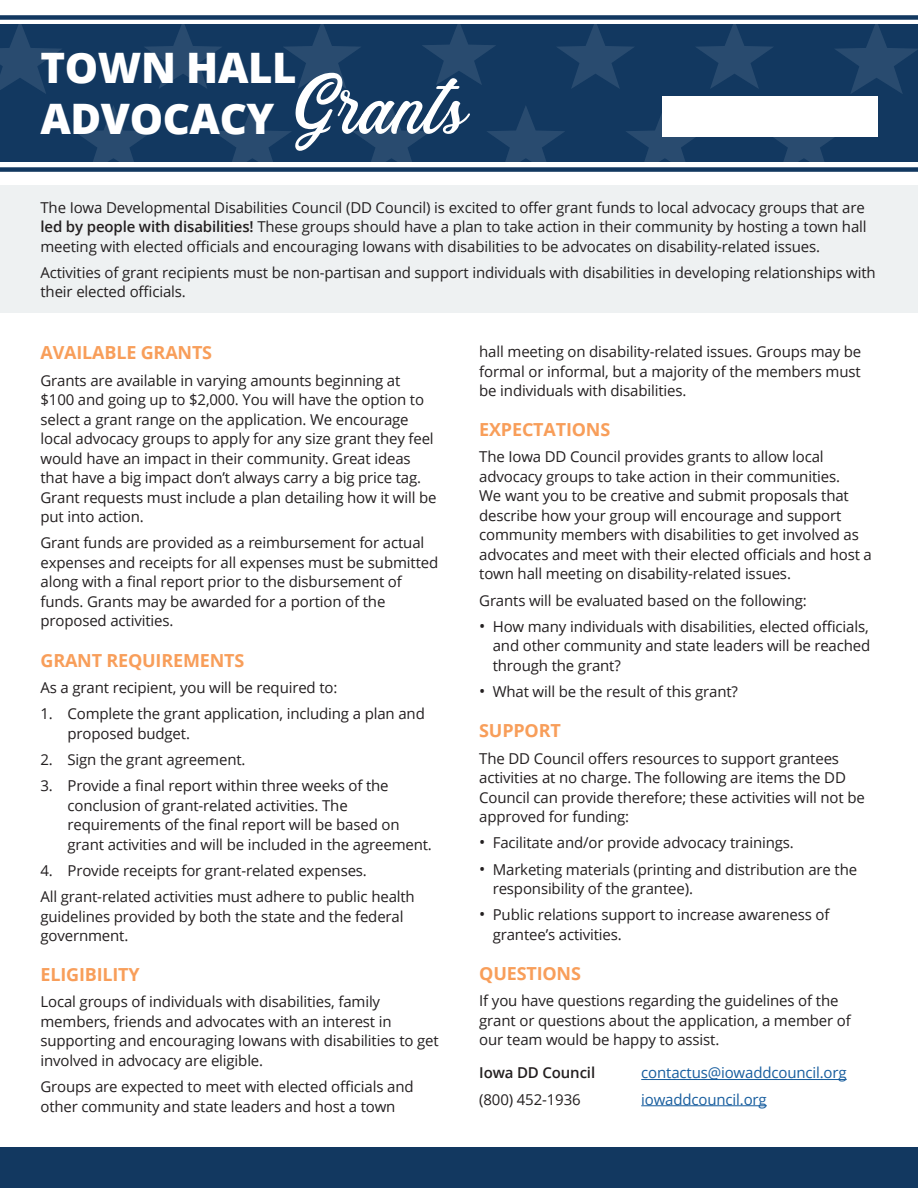
<style>
.page{position:relative;width:918px;height:1188px;background:#fff}
.page>*{position:absolute;margin:0;border:0;box-sizing:border-box;transform-origin:0 0}
.t1{font:800 42px/51px "Open Sans";letter-spacing:-.01em;color:#fff}
.Heading{font:700 18px "Open Sans";letter-spacing:-.01em;color:#f89e5a}
.t2{font:15px/19.5px "Open Sans";letter-spacing:-.01em;color:#231f20}
.t3{font:15px "Open Sans";letter-spacing:-.01em;color:#175d9e}
.t4{font:600 15px "Open Sans";letter-spacing:-.01em;color:#231f20}
.s1{font-family:"Eusthalia Clean";font-weight:400;font-size:66px}
.s2{font-weight:600}
.s3{font-size:16.5px}
</style>
<div class="page">
<div style="left:0;top:185px;width:918px;height:128px;background:#eef1f2"></div>
<hr style="left:641px;top:1079px;width:206px;height:1px;background:#175d9e">
<hr style="left:641px;top:1105px;width:126px;height:1px;background:#175d9e">
<div style="left:0;top:1148px;width:918px;height:40px;background:#123860"></div>
<div style="left:0;top:25px;width:918px;height:137px;background:#123860"></div>
<svg style="left:0;top:24px;width:63px;height:70px"></svg>
<svg style="left:144px;top:24px;width:79px;height:64px"></svg>
<svg style="left:283px;top:24px;width:79px;height:64px"></svg>
<svg style="left:422px;top:24px;width:74px;height:61px"></svg>
<svg style="left:556px;top:24px;width:79px;height:65px"></svg>
<svg style="left:695px;top:24px;width:79px;height:65px"></svg>
<svg style="left:834px;top:24px;width:84px;height:70px"></svg>
<svg style="left:75px;top:106px;width:77px;height:56px"></svg>
<svg style="left:214px;top:106px;width:77px;height:56px"></svg>
<svg style="left:353px;top:106px;width:77px;height:56px"></svg>
<svg style="left:487px;top:106px;width:78px;height:56px"></svg>
<svg style="left:626px;top:114px;width:69px;height:48px"></svg>
<svg style="left:773px;top:137px;width:61px;height:25px"></svg>
<div style="left:0;top:15px;width:918px;height:5px;background:#123860"></div>
<div style="left:0;top:167px;width:918px;height:5px;background:#123860"></div>
<div style="left:662px;top:96px;width:216px;height:41px;background:#fff"></div>
<p class="t1" style="left:40px;top:40px;width:429px">TOWN HALL<br>ADVOCACY <span class="s1">Grants</span></p>
<p class="t2" style="left:40px;top:197px;width:828px">The Iowa Developmental Disabilities Council (DD Council) is excited to offer grant funds to local advocacy groups that are <span class="s2">led by people with disabilities!</span> These groups should have a plan to take action in their community by hosting a town hall meeting with elected officials and encouraging Iowans with disabilities to be advocates on disability-related issues.</p>
<p class="t2" style="left:40px;top:262px;width:837px">Activities of grant recipients must be non-partisan and support individuals with disabilities in developing relationships with their elected officials.</p>
<p class="Heading" style="left:40px;top:340px;width:173px">AVAILABLE GRANTS</p>
<p class="t2" style="left:40px;top:370px;width:398px">Grants are available in varying amounts beginning at $100 and going up to $2,000. You will have the option to select a grant range on the application. We encourage local advocacy groups to apply for any size grant they feel would have an impact in their community. Great ideas that have a big impact don’t always carry a big price tag.<br>Grant requests must include a plan detailing how it will be put into action.</p>
<p class="t2" style="left:40px;top:533px;width:399px">Grant funds are provided as a reimbursement for actual expenses and receipts for all expenses must be submitted along with a final report prior to the disbursement of funds. Grants may be awarded for a portion of the proposed activities.</p>
<p class="Heading" style="left:40px;top:647px;width:205px">GRANT REQUIREMENTS</p>
<p class="t2" style="left:40px;top:677px;width:298px">As a grant recipient, you will be required to:</p>
<p class="t2" style="left:68px;top:703px;width:359px;text-indent:-27px">1. Complete the grant application, including a plan and proposed budget.</p>
<p class="t2" style="left:40px;top:749px;width:207px">2. Sign the grant agreement.</p>
<p class="t2" style="left:68px;top:775px;width:366px;text-indent:-27px">3. Provide a final report within three weeks of the conclusion of grant-related activities. The requirements of the final report will be based on grant activities and will be included in the agreement.</p>
<p class="t2" style="left:40px;top:860px;width:328px">4. Provide receipts for grant-related expenses.</p>
<p class="t2" style="left:40px;top:886px;width:376px">All grant-related activities must adhere to public health guidelines provided by both the state and the federal government.</p>
<p class="Heading" style="left:40px;top:962px;width:101px">ELIGIBILITY</p>
<p class="t2" style="left:40px;top:992px;width:400px">Local groups of individuals with disabilities, family members, friends and advocates with an interest in supporting and encouraging Iowans with disabilities to get involved in advocacy are eligible.</p>
<p class="t2" style="left:40px;top:1077px;width:375px">Groups are expected to meet with elected officials and other community and state leaders and host a town</p>
<p class="t2" style="left:479px;top:342px;width:384px;text-align:justify">hall meeting on disability-related issues. Groups may be formal or informal, but a majority of the members must be individuals with disabilities.</p>
<p class="Heading" style="left:479px;top:417px;width:133px">EXPECTATIONS</p>
<p class="t2" style="left:479px;top:447px;width:394px">The Iowa DD Council provides grants to allow local advocacy groups to take action in their communities.<br>We want you to be creative and submit proposals that describe how your group will encourage and support community members with disabilities to get involved as advocates and meet with their elected officials and host a town hall meeting on disability-related issues.</p>
<p class="t2" style="left:479px;top:590px;width:329px">Grants will be evaluated based on the following:</p>
<p class="t2" style="left:493px;top:616px;width:379px;text-align:justify;text-indent:-14px"><span class="s3">•</span> How many individuals with disabilities, elected officials, and other community and state leaders will be reached through the grant?</p>
<p class="t2" style="left:479px;top:682px;width:260px"><span class="s3">•</span> What will be the result of this grant?</p>
<p class="Heading" style="left:479px;top:718px;width:83px">SUPPORT</p>
<p class="t2" style="left:479px;top:748px;width:387px">The DD Council offers resources to support grantees activities at no charge. The following are items the DD Council can provide therefore; these activities will not be approved for funding:</p>
<p class="t2" style="left:479px;top:833px;width:316px"><span class="s3">•</span> Facilitate and/or provide advocacy trainings.</p>
<p class="t2" style="left:493px;top:859px;width:366px;text-indent:-14px"><span class="s3">•</span> Marketing materials (printing and distribution are the responsibility of the grantee).</p>
<p class="t2" style="left:493px;top:905px;width:338px;text-indent:-14px"><span class="s3">•</span> Public relations support to increase awareness of grantee’s activities.</p>
<p class="Heading" style="left:479px;top:961px;width:103px">QUESTIONS</p>
<p class="t2" style="left:479px;top:991px;width:373px">If you have questions regarding the guidelines of the grant or questions about the application, a member of our team would be happy to assist.</p>
<p class="t4" style="left:479px;top:1063px;width:117px">Iowa DD Council</p>
<p class="t3" style="left:641px;top:1063px;width:207px">contactus@iowaddcouncil.org</p>
<p class="t2" style="left:479px;top:1089px;width:103px">(800) 452-1936</p>
<p class="t3" style="left:641px;top:1089px;width:127px">iowaddcouncil.org</p>
</div>
